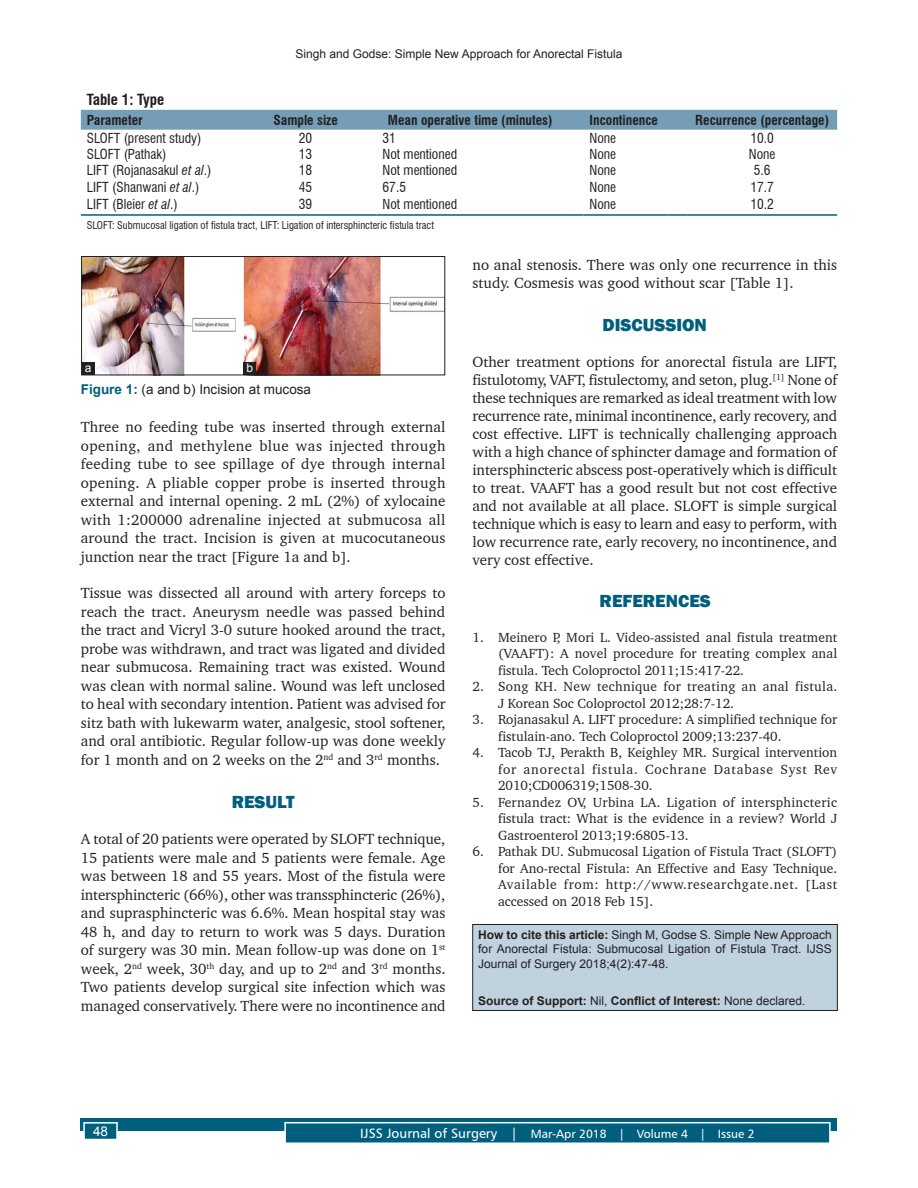
<style>
.page{position:relative;width:918px;height:1188px;background:#fff}
.page>*{position:absolute;margin:0;border:0;box-sizing:border-box;transform-origin:0 0}
.t1{font:800 18px "Franklin Gothic";color:#005f7d}
.TX{font:15px/18.5px "Charter BT";color:#231f20;text-align:justify}
.TT{font:700 condensed 15px "Swiss 721 BT";color:#231f20}
.REF{font:13.5px/16.5px "Charter BT";color:#231f20;text-align:justify}
.TB{font:condensed 13.5px "Swiss 721 BT";color:#231f20}
.REF-2{font:13.5px/16.5px "Charter BT";letter-spacing:.025em;color:#231f20}
.TCH{font:700 condensed 13.5px "Swiss 721 BT";color:#231f20}
.TBL{font:condensed 13.5px "Swiss 721 BT";color:#231f20}
.FGC{font:13.5px "Arial";color:#231f20}
.t2{font:13.5px "Arial";color:#fff}
.SRC{font:12px/14.4px "Arial";color:#231f20;text-align:justify}
.SRC-2{font:700 12px "Arial";color:#231f20}
.t3{font:12px "Humanist 777 BT Roman B";color:#fff}
.LABEL{font:12px "Arial";color:#fff}
.TFN{font:condensed 10.5px "Swiss 721 BT";color:#231f20}
.s1{font-style:italic}
.s2{font-weight:700;color:#005f7d}
.s3{font-weight:700}
.s4{font-weight:400}
.s5{font-size:13.5px}
</style>
<div class="page">
<div style="left:81px;top:1119px;width:756px;height:12px;background:#005f7d"></div>
<div style="left:285px;top:1123px;width:545px;height:20px;background:#005f7d"></div>
<div style="left:284px;top:1122px;width:547px;height:22px;border:2px solid #fff"></div>
<div style="left:84px;top:1123px;width:33px;height:16px;background:#005f7d"></div>
<div style="left:83px;top:1122px;width:35px;height:18px;border:2px solid #fff"></div>
<img style="left:83px;top:258px;width:360px;height:115px">
<div style="left:81px;top:256px;width:364px;height:119px;border:1px solid #231f20"></div>
<div style="left:81px;top:110px;width:756px;height:20px;background:#759eb6"></div>
<hr style="left:81px;top:214px;width:154px;height:2px;background:#005f7d">
<svg style="left:235px;top:214px;width:19px;height:2px"></svg>
<hr style="left:254px;top:214px;width:103px;height:2px;background:#005f7d">
<hr style="left:357px;top:214px;width:20px;height:2px;background:#005f7d">
<hr style="left:377px;top:214px;width:187px;height:2px;background:#005f7d">
<hr style="left:564px;top:214px;width:20px;height:2px;background:#005f7d">
<hr style="left:584px;top:214px;width:84px;height:2px;background:#005f7d">
<svg style="left:668px;top:214px;width:19px;height:2px"></svg>
<hr style="left:687px;top:214px;width:150px;height:2px;background:#005f7d">
<div style="left:473px;top:924px;width:364px;height:87px;background:#bfd2de"></div>
<div style="left:472px;top:924px;width:366px;height:87px;border:1px solid #231f20"></div>
<div style="left:82px;top:362px;width:12px;height:13px;background:#231f20"></div>
<div style="left:243px;top:362px;width:13px;height:13px;background:#231f20"></div>
<p class="SRC" style="left:296px;top:47px;width:328px">Singh and Godse: Simple New Approach for Anorectal Fistula</p>
<p class="TT" style="left:87px;top:90px;width:79px">Table 1: Type</p>
<p class="TCH" style="left:87px;top:112px;width:57px">Parameter</p>
<p class="TCH" style="left:273px;top:112px;width:66px">Sample size</p>
<p class="TCH" style="left:388px;top:112px;width:166px">Mean operative time (minutes)</p>
<p class="TCH" style="left:590px;top:112px;width:70px">Incontinence</p>
<p class="TCH" style="left:695px;top:112px;width:135px">Recurrence (percentage)</p>
<p class="TB" style="left:87px;top:130px;width:116px">SLOFT (present study)</p>
<p class="TB" style="left:299px;top:130px;width:15px">20</p>
<p class="TB" style="left:383px;top:130px;width:15px">31</p>
<p class="TB" style="left:590px;top:130px;width:28px">None</p>
<p class="TB" style="left:750px;top:130px;width:25px">10.0</p>
<p class="TB" style="left:87px;top:146px;width:81px">SLOFT (Pathak)</p>
<p class="TB" style="left:299px;top:146px;width:15px">13</p>
<p class="TB" style="left:383px;top:146px;width:76px">Not mentioned</p>
<p class="TB" style="left:590px;top:146px;width:28px">None</p>
<p class="TB" style="left:749px;top:146px;width:28px">None</p>
<p class="TB" style="left:87px;top:162px;width:126px">LIFT (Rojanasakul <span class="s1">et al</span>.)</p>
<p class="TB" style="left:299px;top:162px;width:15px">18</p>
<p class="TB" style="left:383px;top:162px;width:76px">Not mentioned</p>
<p class="TB" style="left:590px;top:162px;width:28px">None</p>
<p class="TB" style="left:754px;top:162px;width:18px">5.6</p>
<p class="TB" style="left:87px;top:179px;width:114px">LIFT (Shanwani <span class="s1">et al</span>.)</p>
<p class="TB" style="left:299px;top:179px;width:15px">45</p>
<p class="TB" style="left:383px;top:179px;width:25px">67.5</p>
<p class="TB" style="left:590px;top:179px;width:28px">None</p>
<p class="TB" style="left:750px;top:179px;width:25px">17.7</p>
<p class="TBL" style="left:87px;top:196px;width:92px">LIFT (Bleier <span class="s1">et al</span>.)</p>
<p class="TBL" style="left:299px;top:196px;width:15px">39</p>
<p class="TBL" style="left:383px;top:196px;width:76px">Not mentioned</p>
<p class="TBL" style="left:590px;top:196px;width:28px">None</p>
<p class="TBL" style="left:750px;top:196px;width:25px">10.2</p>
<p class="TFN" style="left:87px;top:219px;width:349px">SLOFT: Submucosal ligation of fistula tract, LIFT: Ligation of intersphincteric fistula tract</p>
<p class="LABEL" style="left:85px;top:359px;width:8px">a</p>
<p class="LABEL" style="left:246px;top:359px;width:8px">b</p>
<p class="FGC" style="left:81px;top:380px;width:232px"><span class="s2">Figure 1:</span> (a and b) Incision at mucosa</p>
<p class="TX" style="left:81px;top:418px;width:366px">Three no feeding tube was inserted through external opening, and methylene blue was injected through feeding tube to see spillage of dye through internal opening. A pliable copper probe is inserted through external and internal opening. 2 mL (2%) of xylocaine with 1:200000 adrenaline injected at submucosa all around the tract. Incision is given at mucocutaneous junction near the tract [Figure 1a and b].</p>
<p class="TX" style="left:81px;top:584px;width:366px">Tissue was dissected all around with artery forceps to reach the tract. Aneurysm needle was passed behind the tract and Vicryl 3-0 suture hooked around the tract, probe was withdrawn, and tract was ligated and divided near submucosa. Remaining tract was existed. Wound was clean with normal saline. Wound was left unclosed to heal with secondary intention. Patient was advised for sitz bath with lukewarm water, analgesic, stool softener, and oral antibiotic. Regular follow-up was done weekly for 1 month and on 2 weeks on the 2<sup>nd</sup> and 3<sup>rd</sup> months.</p>
<h1 class="t1" style="left:232px;top:790px;width:64px">RESULT</h1>
<p class="TX" style="left:81px;top:830px;width:366px">A total of 20 patients were operated by SLOFT technique, 15 patients were male and 5 patients were female. Age was between 18 and 55 years. Most of the fistula were intersphincteric (66%), other was transsphincteric (26%), and suprasphincteric was 6.6%. Mean hospital stay was 48 h, and day to return to work was 5 days. Duration of surgery was 30 min. Mean follow-up was done on 1<sup>st </sup>week, 2<sup>nd</sup> week, 30<sup>th</sup> day, and up to 2<sup>nd</sup> and 3<sup>rd</sup> months.<br>Two patients develop surgical site infection which was managed conservatively. There were no incontinence and</p>
<p class="TX" style="left:472px;top:256px;width:366px;line-height:18px">no anal stenosis. There was only one recurrence in this study. Cosmesis was good without scar [Table 1].</p>
<h1 class="t1" style="left:603px;top:313px;width:106px">DISCUSSION</h1>
<p class="TX" style="left:472px;top:352px;width:366px;line-height:18px">Other treatment options for anorectal fistula are LIFT, fistulotomy, VAFT, fistulectomy, and seton, plug.<sup>[1]</sup> None of these techniques are remarked as ideal treatment with low recurrence rate, minimal incontinence, early recovery, and cost effective. LIFT is technically challenging approach with a high chance of sphincter damage and formation of intersphincteric abscess post-operatively which is difficult to treat. VAAFT has a good result but not cost effective and not available at all place. SLOFT is simple surgical technique which is easy to learn and easy to perform, with low recurrence rate, early recovery, no incontinence, and very cost effective.</p>
<h1 class="t1" style="left:600px;top:590px;width:113px">REFERENCES</h1>
<p class="REF" style="left:498px;top:629px;width:341px;text-indent:-26px">1. Meinero P, Mori L. Video-assisted anal fistula treatment (VAAFT): A novel procedure for treating complex anal fistula. Tech Coloproctol 2011;15:417-22.</p>
<p class="REF-2" style="left:498px;top:678px;width:341px;text-indent:-26px">2. Song KH. New technique for treating an anal fistula.<br>J Korean Soc Coloproctol 2012;28:7-12.</p>
<p class="REF" style="left:498px;top:711px;width:341px;text-indent:-26px">3. Rojanasakul A. LIFT procedure: A simplified technique for fistulain-ano. Tech Coloproctol 2009;13:237-40.</p>
<p class="REF" style="left:498px;top:744px;width:341px;text-indent:-26px">4. Tacob TJ, Perakth B, Keighley MR. Surgical intervention for anorectal fistula. Cochrane Database Syst Rev 2010;CD006319;1508-30.</p>
<p class="REF" style="left:498px;top:794px;width:341px;text-indent:-26px">5. Fernandez OV, Urbina LA. Ligation of intersphincteric fistula tract: What is the evidence in a review? World J Gastroenterol 2013;19:6805-13.</p>
<p class="REF" style="left:498px;top:843px;width:341px;text-indent:-26px">6. Pathak DU. Submucosal Ligation of Fistula Tract (SLOFT) for Ano-rectal Fistula: An Effective and Easy Technique.<br>Available from: http://www.researchgate.net. [Last accessed on 2018 Feb 15].</p>
<p class="SRC" style="left:478px;top:927px;width:355px"><span class="s3">How to cite this article:</span> Singh M, Godse S. Simple New Approach for Anorectal Fistula: Submucosal Ligation of Fistula Tract. IJSS Journal of Surgery 2018;4(2):47-48.</p>
<p class="SRC-2" style="left:478px;top:992px;width:329px">Source of Support: <span class="s4">Nil,</span> Conflict of Interest: <span class="s4">None declared.</span></p>
<p class="t2" style="left:93px;top:1122px;width:17px">48</p>
<p class="t3" style="left:360px;top:1126px;width:396px"><span class="s5">IJSS Journal of Surgery |</span> Mar-Apr 2018 | Volume 4 | Issue 2</p>
</div>
